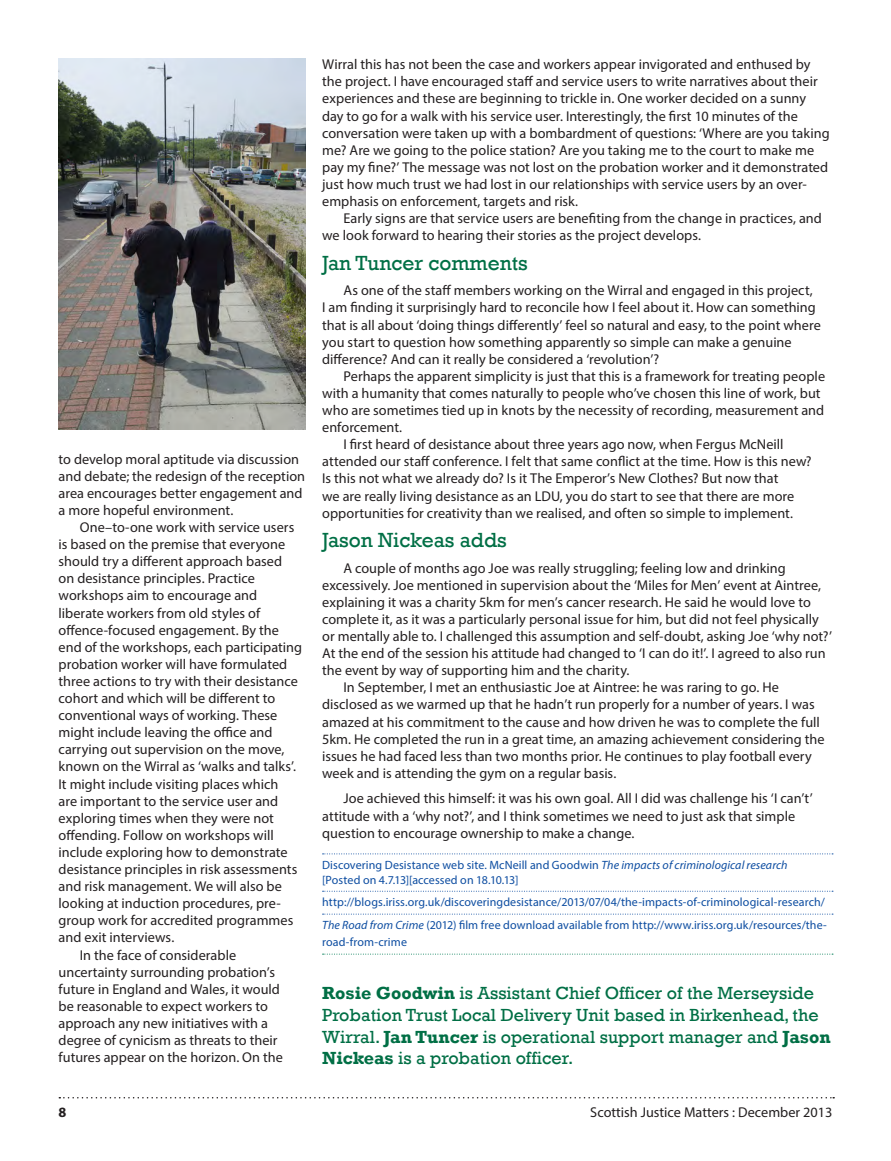
<style>
.page{position:relative;width:891px;height:1161px;background:#fff}
.page>*{position:absolute;margin:0;border:0;box-sizing:border-box;transform-origin:0 0}
.t1{font:21px "Rockwell";color:#016f45}
.t2{font:18px/21.6px "Rockwell";color:#016f45}
.t3{font:14.25px/17.1px "Myriad Pro";color:#231f20}
.t4{font:700 14.25px "Myriad Pro";color:#231f20}
.t5{font:12px/14.4px "Myriad Pro";letter-spacing:.005em;color:#0d4da1}
.s1{font-style:italic}
.s2{font-weight:700}
</style>
<div class="page">
<svg style="left:59px;top:1097px;width:775px;height:2px"></svg>
<svg style="left:323px;top:854px;width:510px;height:1px"></svg>
<svg style="left:323px;top:891px;width:510px;height:1px"></svg>
<svg style="left:323px;top:914px;width:510px;height:1px"></svg>
<svg style="left:323px;top:954px;width:510px;height:1px"></svg>
<img style="left:59px;top:59px;width:246px;height:370px">
<p class="t3" style="left:59px;top:450px;width:248px">to develop moral aptitude via discussion and debate; the redesign of the reception area encourages better engagement and a more hopeful environment.</p>
<p class="t3" style="left:59px;top:518px;width:245px;text-indent:21px">One–to-one work with service users is based on the premise that everyone should try a different approach based<br>on desistance principles. Practice workshops aim to encourage and liberate workers from old styles of offence-focused engagement. By the end of the workshops, each participating probation worker will have formulated three actions to try with their desistance cohort and which will be different to conventional ways of working. These might include leaving the office and carrying out supervision on the move, known on the Wirral as ‘walks and talks’.<br>It might include visiting places which<br>are important to the service user and exploring times when they were not offending. Follow on workshops will include exploring how to demonstrate desistance principles in risk assessments and risk management. We will also be looking at induction procedures, pre&shy;group work for accredited programmes and exit interviews.</p>
<p class="t3" style="left:59px;top:946px;width:226px;text-indent:21px">In the face of considerable uncertainty surrounding probation’s future in England and Wales, it would be reasonable to expect workers to approach any new initiatives with a degree of cynicism as threats to their futures appear on the horizon. On the</p>
<p class="t3" style="left:322px;top:56px;width:509px">Wirral this has not been the case and workers appear invigorated and enthused by the project. I have encouraged staff and service users to write narratives about their experiences and these are beginning to trickle in. One worker decided on a sunny day to go for a walk with his service user. Interestingly, the first 10 minutes of the conversation were taken up with a bombardment of questions: ‘Where are you taking me? Are we going to the police station? Are you taking me to the court to make me pay my fine?’ The message was not lost on the probation worker and it demonstrated just how much trust we had lost in our relationships with service users by an over&shy;emphasis on enforcement, targets and risk.</p>
<p class="t3" style="left:322px;top:210px;width:501px;text-indent:21px">Early signs are that service users are benefiting from the change in practices, and we look forward to hearing their stories as the project develops.</p>
<p class="t1" style="left:322px;top:251px;width:207px">Jan Tuncer comments</p>
<p class="t3" style="left:322px;top:282px;width:500px;text-indent:21px">As one of the staff members working on the Wirral and engaged in this project,<br>I am finding it surprisingly hard to reconcile how I feel about it. How can something that is all about ‘doing things differently’ feel so natural and easy, to the point where you start to question how something apparently so simple can make a genuine difference? And can it really be considered a ‘revolution’?</p>
<p class="t3" style="left:322px;top:367px;width:504px;text-indent:21px">Perhaps the apparent simplicity is just that this is a framework for treating people with a humanity that comes naturally to people who’ve chosen this line of work, but who are sometimes tied up in knots by the necessity of recording, measurement and enforcement.</p>
<p class="t3" style="left:322px;top:436px;width:491px;text-indent:21px">I first heard of desistance about three years ago now, when Fergus McNeill attended our staff conference. I felt that same conflict at the time. How is this new?<br>Is this not what we already do? Is it The Emperor’s New Clothes? But now that<br>we are really living desistance as an LDU, you do start to see that there are more opportunities for creativity than we realised, and often so simple to implement.</p>
<p class="t1" style="left:322px;top:528px;width:186px">Jason Nickeas adds</p>
<p class="t3" style="left:322px;top:559px;width:511px;text-indent:21px">A couple of months ago Joe was really struggling; feeling low and drinking excessively. Joe mentioned in supervision about the ‘Miles for Men’ event at Aintree, explaining it was a charity 5km for men’s cancer research. He said he would love to complete it, as it was a particularly personal issue for him, but did not feel physically or mentally able to. I challenged this assumption and self-doubt, asking Joe ‘why not?’ At the end of the session his attitude had changed to ‘I can do it!’. I agreed to also run the event by way of supporting him and the charity.</p>
<p class="t3" style="left:322px;top:679px;width:504px;text-indent:21px">In September, I met an enthusiastic Joe at Aintree: he was raring to go. He disclosed as we warmed up that he hadn’t run properly for a number of years. I was amazed at his commitment to the cause and how driven he was to complete the full 5km. He completed the run in a great time, an amazing achievement considering the issues he had faced less than two months prior. He continues to play football every week and is attending the gym on a regular basis.</p>
<p class="t3" style="left:322px;top:790px;width:492px;text-indent:21px">Joe achieved this himself: it was his own goal. All I did was challenge his ‘I can’t’ attitude with a ‘why not?’, and I think sometimes we need to just ask that simple question to encourage ownership to make a change.</p>
<p class="t5" style="left:322px;top:858px;width:467px">Discovering Desistance web site. McNeill and Goodwin <span class="s1">The impacts of criminological research </span>[Posted on 4.7.13][accessed on 18.10.13]</p>
<p class="t5" style="left:322px;top:895px;width:504px">http://blogs.iriss.org.uk/discoveringdesistance/2013/07/04/the-impacts-of-criminological-research/</p>
<p class="t5" style="left:322px;top:917px;width:506px;line-height:17.1px"><span class="s1">The Road from Crime</span> (2012) film free download available from http://www.iriss.org.uk/resources/the&shy;road-from-crime</p>
<p class="t2" style="left:322px;top:983px;width:510px"><span class="s2">Rosie Goodwin</span> is Assistant Chief Officer of the Merseyside Probation Trust Local Delivery Unit based in Birkenhead, the Wirral. <span class="s2">Jan Tuncer</span> is operational support manager and <span class="s2">Jason Nickeas</span> is a probation officer.</p>
<p class="t4" style="left:59px;top:1103px;width:9px">8</p>
<p class="t3" style="left:590px;top:1104px;width:244px">Scottish Justice Matters : December 2013</p>
</div>
